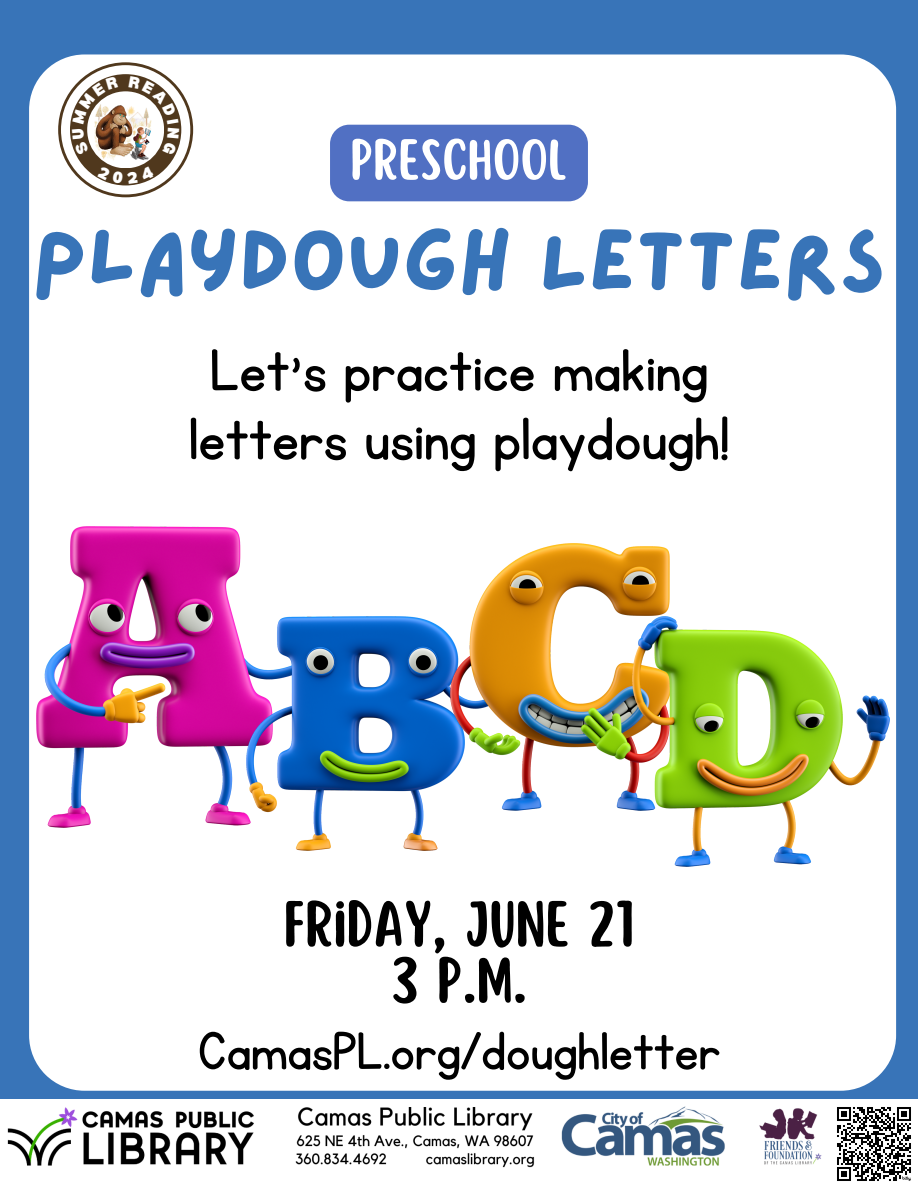
<style>
.page{position:relative;width:918px;height:1188px;background:#3874b8}
.page>*{position:absolute;margin:0;border:0;box-sizing:border-box;transform-origin:0 0}
.t1{font:87.3px "Lazydog";color:#3874b8}
.t2{font:69.15px/68.7px "KG Primary Penmanship";color:#000;text-align:center}
.t3{font:61.65px "KG Primary Penmanship";color:#000}
.t4{font:57.15px/56.2px "Scripter";color:#000;text-align:center}
.t5{font:51px "Scripter";color:#fff}
</style>
<div class="page">
<div style="left:29px;top:54px;width:867px;height:1037px;background:#fff"></div>
<div style="left:330px;top:125px;width:258px;height:76px;background:#5170c3;border-radius:19px"></div>
<img style="left:36px;top:526px;width:312px;height:302px">
<img style="left:247px;top:617px;width:300px;height:234px">
<img style="left:451px;top:543px;width:221px;height:267px">
<img style="left:632px;top:617px;width:258px;height:250px">
<div style="left:0;top:1108px;width:917px;height:80px;background:#fff"></div>
<img style="left:0;top:1100px;width:829px;height:68px">
<img style="left:830px;top:1100px;width:88px;height:88px">
<svg style="left:61px;top:65px;width:129px;height:129px"></svg>
<p class="t5" style="left:350px;top:134px;width:219px">PRESCHOOL</p>
<p class="t1" style="left:32px;top:219px;width:855px">PLAYDOUGH LETTERS</p>
<p class="t2" style="left:189px;top:338px;width:542px">Let’s practice making letters using playdough!</p>
<p class="t4" style="left:284px;top:899px;width:352px">FRIDAY, JUNE 21<br>3 P.M.</p>
<p class="t3" style="left:197px;top:1021px;width:525px">CamasPL.org/doughletter</p>
</div>
